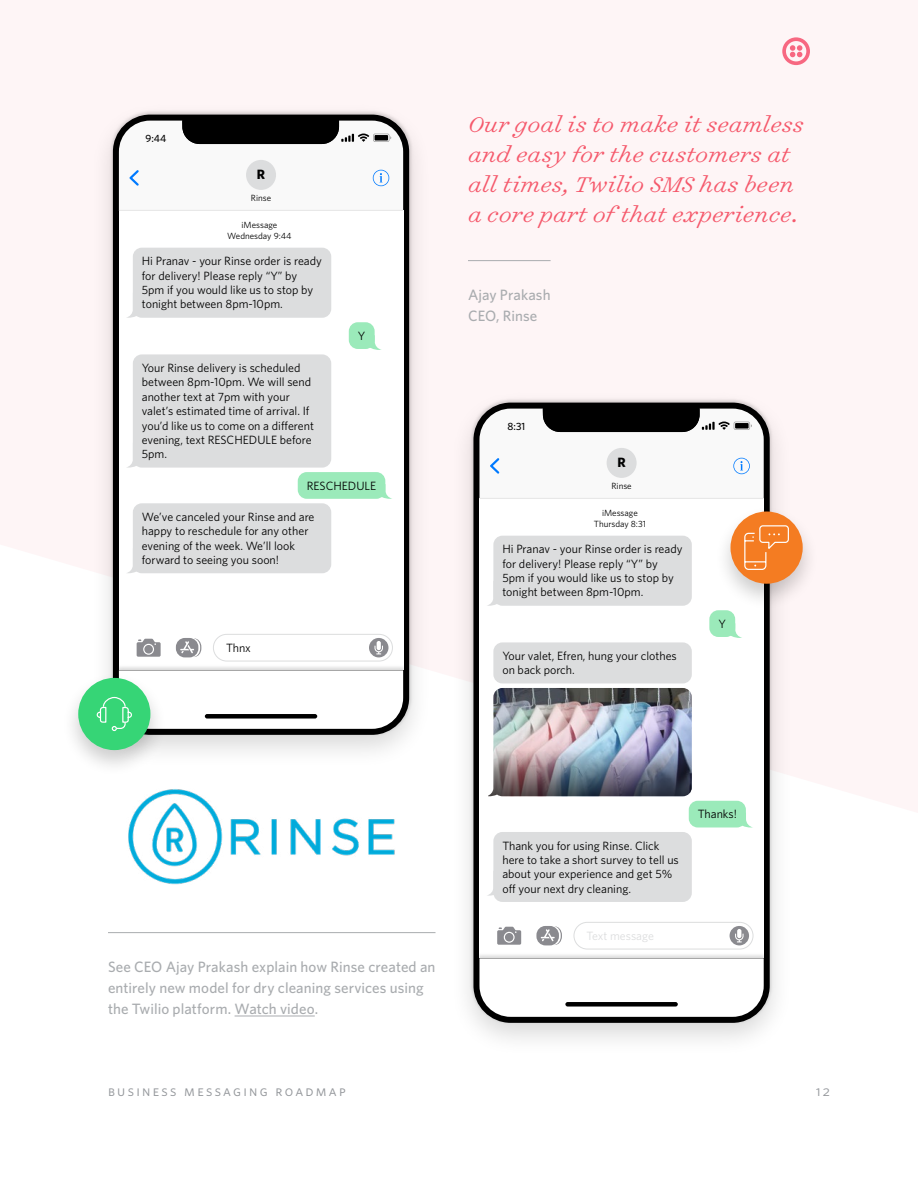
<style>
.page{position:relative;width:918px;height:1188px;background:#fff}
.page>*{position:absolute;margin:0;border:0;box-sizing:border-box;transform-origin:0 0}
.t1{font:italic 300 21px/30px "Surveyor S Sm";color:#f5586b}
.t2{font:500 15px/21px "Whitney";letter-spacing:.005em;color:#a9acaf}
.t3{font:15px "Whitney Book SC";letter-spacing:.15em;color:#94979b}
.t4{font:700 13.5px "Whitney";color:#000}
.t5{font:12px/14.4px "Whitney";color:#000}
.t6{font:12px "Whitney";color:#dcddde}
.t7{font:500 10.5px "Whitney";color:#000}
.t8{font:9px/10.8px "Whitney";color:#000;text-align:center}
</style>
<div class="page">
<hr style="left:468px;top:260px;width:83px;height:1px;background:#a9acaf">
<hr style="left:108px;top:932px;width:328px;height:1px;background:#a9acaf">
<hr style="left:235px;top:1016px;width:80px;height:1px;background:#a9acaf">
<div style="left:89px;top:101px;width:344px;height:668px;background:#000;opacity:.15"></div>
<img style="left:108px;top:108px;width:306px;height:630px">
<div style="left:113px;top:115px;width:296px;height:620px;background:#000;border-radius:37px"></div>
<div style="left:119px;top:210px;width:284px;height:460px;background:#fff"></div>
<img style="left:119px;top:664px;width:289px;height:68px">
<svg style="left:127px;top:461px;width:9px;height:7px"></svg>
<svg style="left:127px;top:566px;width:12px;height:7px"></svg>
<svg style="left:127px;top:311px;width:9px;height:7px"></svg>
<div style="left:133px;top:248px;width:198px;height:70px;background:#dcddde;border-radius:9px"></div>
<div style="left:133px;top:354px;width:198px;height:114px;background:#dcddde;border-radius:9px"></div>
<div style="left:133px;top:503px;width:198px;height:70px;background:#dcddde;border-radius:9px"></div>
<div style="left:213px;top:634px;width:180px;height:27px;border:1px solid #dcddde;border-radius:13px"></div>
<svg style="left:369px;top:638px;width:19px;height:19px"></svg>
<svg style="left:176px;top:638px;width:25px;height:19px"></svg>
<svg style="left:137px;top:639px;width:24px;height:18px"></svg>
<svg style="left:119px;top:121px;width:284px;height:89px"></svg>
<div style="left:246px;top:160px;width:30px;height:30px;background:#dcddde;border-radius:50%"></div>
<hr style="left:119px;top:210px;width:284px;height:1px;background:#e6e6e6">
<svg style="left:371px;top:343px;width:10px;height:7px"></svg>
<div style="left:349px;top:322px;width:26px;height:27px;background:#9beaba;border-radius:9px"></div>
<svg style="left:379px;top:479px;width:13px;height:20px"></svg>
<div style="left:298px;top:472px;width:87px;height:27px;background:#9beaba;border-radius:9px"></div>
<div style="left:449px;top:389px;width:345px;height:668px;background:#000;opacity:.15"></div>
<img style="left:468px;top:396px;width:306px;height:630px">
<div style="left:473px;top:403px;width:297px;height:620px;background:#000;border-radius:37px"></div>
<div style="left:479px;top:498px;width:285px;height:460px;background:#fff"></div>
<img style="left:474px;top:955px;width:294px;height:65px">
<div style="left:479px;top:958px;width:285px;height:59px;background:#fff"></div>
<svg style="left:487px;top:890px;width:6px;height:6px"></svg>
<div style="left:493px;top:642px;width:199px;height:41px;background:#dcddde;border-radius:9px"></div>
<div style="left:493px;top:832px;width:199px;height:70px;background:#dcddde;border-radius:9px"></div>
<div style="left:574px;top:922px;width:179px;height:27px;border:1px solid #dcddde;border-radius:13px"></div>
<svg style="left:730px;top:926px;width:19px;height:19px"></svg>
<svg style="left:536px;top:926px;width:26px;height:19px"></svg>
<svg style="left:497px;top:927px;width:24px;height:18px"></svg>
<svg style="left:479px;top:409px;width:285px;height:89px"></svg>
<div style="left:607px;top:448px;width:30px;height:30px;background:#dcddde;border-radius:50%"></div>
<hr style="left:479px;top:498px;width:285px;height:1px;background:#e6e6e6">
<div style="left:565px;top:1002px;width:113px;height:5px;background:#000;border-radius:2px"></div>
<svg style="left:729px;top:618px;width:13px;height:20px"></svg>
<div style="left:709px;top:610px;width:26px;height:27px;background:#9beaba;border-radius:9px"></div>
<svg style="left:740px;top:820px;width:12px;height:7px"></svg>
<div style="left:689px;top:801px;width:57px;height:26px;background:#9beaba;border-radius:9px"></div>
<svg style="left:487px;top:600px;width:9px;height:6px"></svg>
<div style="left:493px;top:536px;width:199px;height:70px;background:#dcddde;border-radius:9px"></div>
<img style="left:493px;top:688px;width:199px;height:62px">
<img style="left:489px;top:750px;width:203px;height:46px">
<img style="left:128px;top:789px;width:267px;height:96px">
<div style="left:714px;top:506px;width:105px;height:105px;background:#000;opacity:.2"></div>
<div style="left:731px;top:512px;width:72px;height:72px;background:#f47c22;border-radius:50%"></div>
<svg style="left:744px;top:525px;width:45px;height:45px"></svg>
<div style="left:62px;top:672px;width:105px;height:105px;background:#000;opacity:.2"></div>
<div style="left:78px;top:678px;width:72px;height:72px;background:#36d576;border-radius:50%"></div>
<svg style="left:96px;top:670px;width:307px;height:62px"></svg>
<p class="t7" style="left:146px;top:132px;width:22px">9:44</p>
<p class="t4" style="left:257px;top:166px;width:10px">R</p>
<p class="t8" style="left:251px;top:193px;width:22px">Rinse</p>
<p class="t8" style="left:227px;top:219px;width:66px">iMessage<br>Wednesday 9:44</p>
<p class="t5" style="left:142px;top:254px;width:182px">Hi Pranav - your Rinse order is ready for delivery! Please reply “Y” by<br>5pm if you would like us to stop by tonight between 8pm-10pm.</p>
<p class="t5" style="left:142px;top:360px;width:174px">Your Rinse delivery is scheduled between 8pm-10pm. We will send another text at 7pm with your valet’s estimated time of arrival. If you’d like us to come on a different evening, text RESCHEDULE before<br>5pm.</p>
<p class="t5" style="left:358px;top:328px;width:9px">Y</p>
<p class="t5" style="left:307px;top:478px;width:71px">RESCHEDULE</p>
<p class="t5" style="left:142px;top:509px;width:174px">We’ve canceled your Rinse and are happy to reschedule for any other evening of the week. We’ll look forward to seeing you soon!</p>
<p class="t5" style="left:226px;top:641px;width:26px">Thnx</p>
<h1 class="t1" style="left:468px;top:109px;width:337px">Our goal is to make it seamless and easy for the customers at all times, Twilio SMS has been a core part of that experience.</h1>
<p class="t2" style="left:468px;top:284px;width:84px">Ajay Prakash<br>CEO, Rinse</p>
<p class="t7" style="left:508px;top:420px;width:19px">8:31</p>
<p class="t4" style="left:617px;top:454px;width:10px">R</p>
<p class="t8" style="left:611px;top:481px;width:22px">Rinse</p>
<p class="t8" style="left:594px;top:507px;width:53px">iMessage<br>Thursday 8:31</p>
<p class="t5" style="left:502px;top:542px;width:182px">Hi Pranav - your Rinse order is ready for delivery! Please reply “Y” by<br>5pm if you would like us to stop by tonight between 8pm-10pm.</p>
<p class="t5" style="left:502px;top:648px;width:176px">Your valet, Efren, hung your clothes on back porch.</p>
<p class="t5" style="left:718px;top:616px;width:9px">Y</p>
<p class="t2" style="left:108px;top:956px;width:329px">See CEO Ajay Prakash explain how Rinse created an entirely new model for dry cleaning services using the Twilio platform. Watch video.</p>
<p class="t5" style="left:502px;top:838px;width:178px">Thank you for using Rinse. Click here to take a short survey to tell us about your experience and get 5% off your next dry cleaning.</p>
<p class="t6" style="left:587px;top:929px;width:69px">Text message</p>
<p class="t5" style="left:698px;top:807px;width:41px">Thanks!</p>
<p class="t3" style="left:108px;top:1082px;width:239px">business messaging roadmap</p>
<p class="t3" style="left:816px;top:1082px;width:15px">12</p>
</div>
